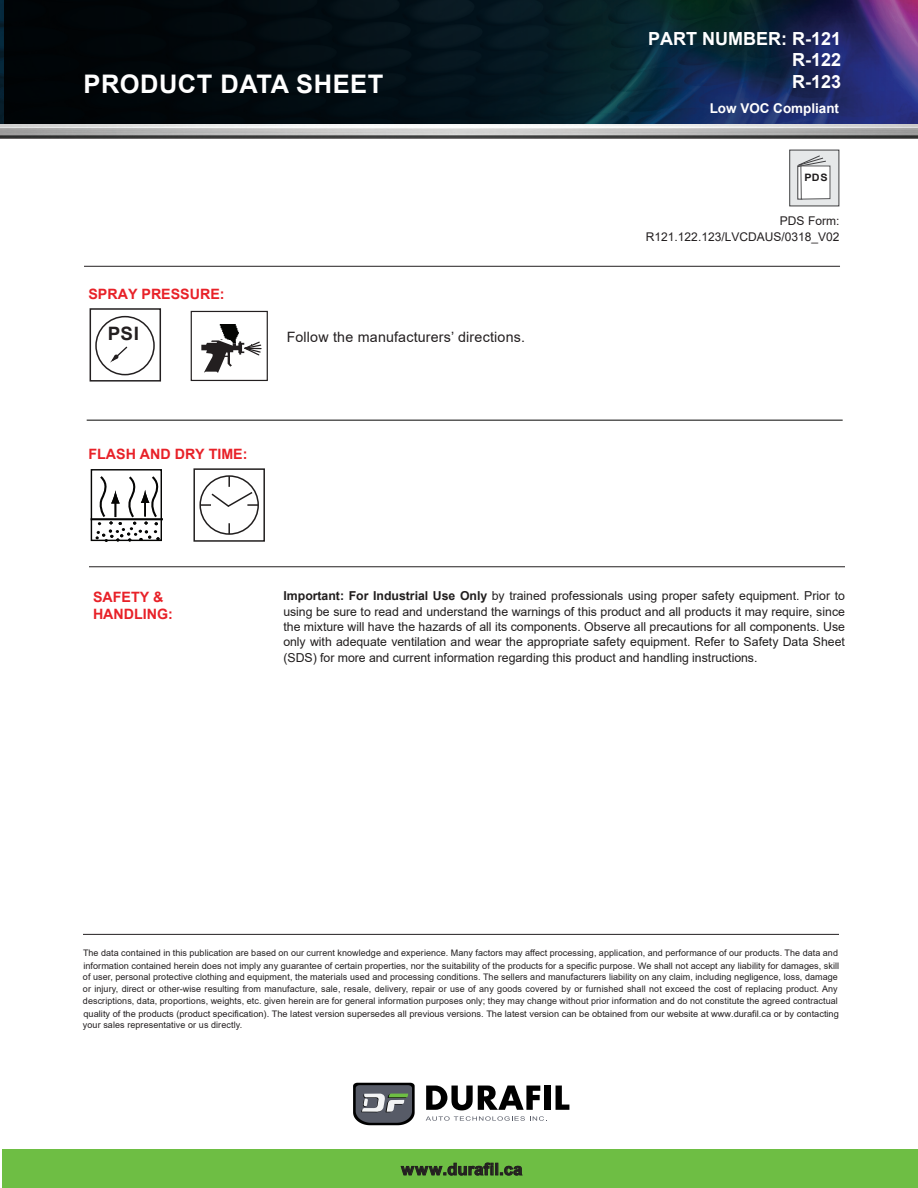
<style>
.page{position:relative;width:918px;height:1188px;background:#fff}
.page>*{position:absolute;margin:0;border:0;box-sizing:border-box;transform-origin:0 0}
.t1{font:700 25.65px "Arial";letter-spacing:.02em;color:#fff}
.t2{font:700 18.45px "Arial";color:#231f20}
.t3{font:700 18px/21.6px "Arial";color:#fff;text-align:justify}
.t4{font:700 16.5px "Arial";letter-spacing:.01em;color:#231f20}
.t5{font:700 14.25px/17.1px "Arial";color:#e82128}
.t6{font:14.25px "Arial";letter-spacing:.015em;color:#231f20}
.t7{font:700 13.5px "Arial";color:#fff}
.t8{font:12.3px/15.3px "Arial";letter-spacing:-.005em;color:#211e1e;text-align:justify}
.t9{font:12px/15.6px "Arial";color:#231f20;text-align:right}
.t10{font:700 10.2px "Arial";color:#201d1e;scale:1.06 1}
.t11{font:9px/12px "Arial";color:#231f20;text-align:justify}
.s1{font-weight:700}
</style>
<div class="page">
<svg style="left:426px;top:1086px;width:114px;height:24px"></svg>
<div style="left:544px;top:1086px;width:6px;height:24px;background:#000"></div>
<svg style="left:556px;top:1086px;width:13px;height:24px"></svg>
<svg style="left:426px;top:1116px;width:121px;height:5px"></svg>
<svg style="left:353px;top:1083px;width:62px;height:42px;background:#61666a"></svg>
<hr style="left:89px;top:566px;width:756px;height:1px;background:#231f20">
<hr style="left:83px;top:934px;width:756px;height:1px;background:#231f20">
<svg style="left:4px;top:0;width:914px;height:124px;background:#0a1729"></svg>
<div style="left:3px;top:1149px;width:915px;height:39px;background:#6ebe44"></div>
<svg style="left:401px;top:1163px;width:121px;height:13px"></svg>
<div style="left:789px;top:150px;width:50px;height:56px;background:#e6e8e9"></div>
<svg style="left:797px;top:155px;width:34px;height:45px;background:#dededf"></svg>
<img style="left:0;top:124px;width:918px;height:15px">
<hr style="left:84px;top:266px;width:756px;height:1px;background:#231f20">
<div style="left:90px;top:308px;width:71px;height:74px;border:2px solid #231f20"></div>
<svg style="left:110px;top:346px;width:18px;height:17px"></svg>
<div style="left:95px;top:316px;width:60px;height:59px;border:2px solid #231f20;border-radius:50%"></div>
<img style="left:219px;top:325px;width:20px;height:15px">
<svg style="left:201px;top:340px;width:61px;height:33px"></svg>
<div style="left:191px;top:311px;width:77px;height:70px;border:1px solid #231f20"></div>
<div style="left:91px;top:469px;width:71px;height:72px;border:1px solid #050504"></div>
<hr style="left:91px;top:518px;width:72px;height:2px;background:#050504">
<svg style="left:96px;top:476px;width:64px;height:66px"></svg>
<div style="left:193px;top:468px;width:72px;height:74px;border:2px solid #211e1e"></div>
<div style="left:199px;top:475px;width:60px;height:60px;border:2px solid #211e1e;border-radius:50%"></div>
<svg style="left:228px;top:523px;width:2px;height:11px"></svg>
<svg style="left:200px;top:476px;width:58px;height:32px"></svg>
<hr style="left:87px;top:420px;width:756px;height:1px;background:#050504">
<h1 class="t1" style="left:83px;top:66px;width:301px">PRODUCT DATA SHEET</h1>
<h3 class="t5" style="left:88px;top:285px;width:138px">SPRAY PRESSURE:</h3>
<h2 class="t2" style="left:108px;top:321px;width:33px">PSI</h2>
<h3 class="t6" style="left:287px;top:327px;width:240px">Follow the manufacturers’ directions.</h3>
<h3 class="t5" style="left:88px;top:446px;width:161px">FLASH AND DRY TIME:</h3>
<h3 class="t3" style="left:792px;top:28px;width:51px;text-indent:-144px">PART NUMBER: R-121<br>R-122<br>R-123</h3>
<h3 class="t7" style="left:710px;top:99px;width:131px">Low VOC Compliant</h3>
<p class="t10" style="left:805px;top:170px;width:23px">PDS</p>
<h3 class="t9" style="left:646px;top:213px;width:195px">PDS Form:<br>R121.122.123/LVCDAUS/0318_V02</h3>
<h3 class="t5" style="left:93px;top:589px;width:81px">SAFETY &amp;<br>HANDLING:</h3>
<p class="t8" style="left:283px;top:588px;width:563px"><span class="s1">Important: For Industrial Use Only</span> by trained professionals using proper safety equipment. Prior to using be sure to read and understand the warnings of this product and all products it may require, since the mixture will have the hazards of all its components. Observe all precautions for all components. Use only with adequate ventilation and wear the appropriate safety equipment. Refer to Safety Data Sheet (SDS) for more and current information regarding this product and handling instructions.</p>
<p class="t11" style="left:83px;top:947px;width:757px">The data contained in this publication are based on our current knowledge and experience. Many factors may affect processing, application, and performance of our products. The data and</p>
<p class="t11" style="left:83px;top:971px;width:757px">of user, personal protective clothing and equipment, the materials used and processing conditions. The sellers and manufacturers liability on any claim, including negligence, loss, damage or injury, direct or other-wise resulting from manufacture, sale, resale, delivery, repair or use of any goods covered by or furnished shall not exceed the cost of replacing product. Any descriptions, data, proportions, weights, etc. given herein are for general information purposes only; they may change without prior information and do not constitute the agreed contractual</p>
<p class="t11" style="left:83px;top:1019px;width:161px">your sales representative or us directly.</p>
<p class="t11" style="left:83px;top:960px;width:757px">information contained herein does not imply any guarantee of certain properties, nor the suitability of the products for a specific purpose. We shall not accept any liability for damages, skill</p>
<p class="t11" style="left:83px;top:1007px;width:757px">quality of the products (product specification). The latest version supersedes all previous versions. The latest version can be obtained from our website at www.durafil.ca or by contacting</p>
<h3 class="t4" style="left:401px;top:1158px;width:123px">www.durafil.ca</h3>
</div>
